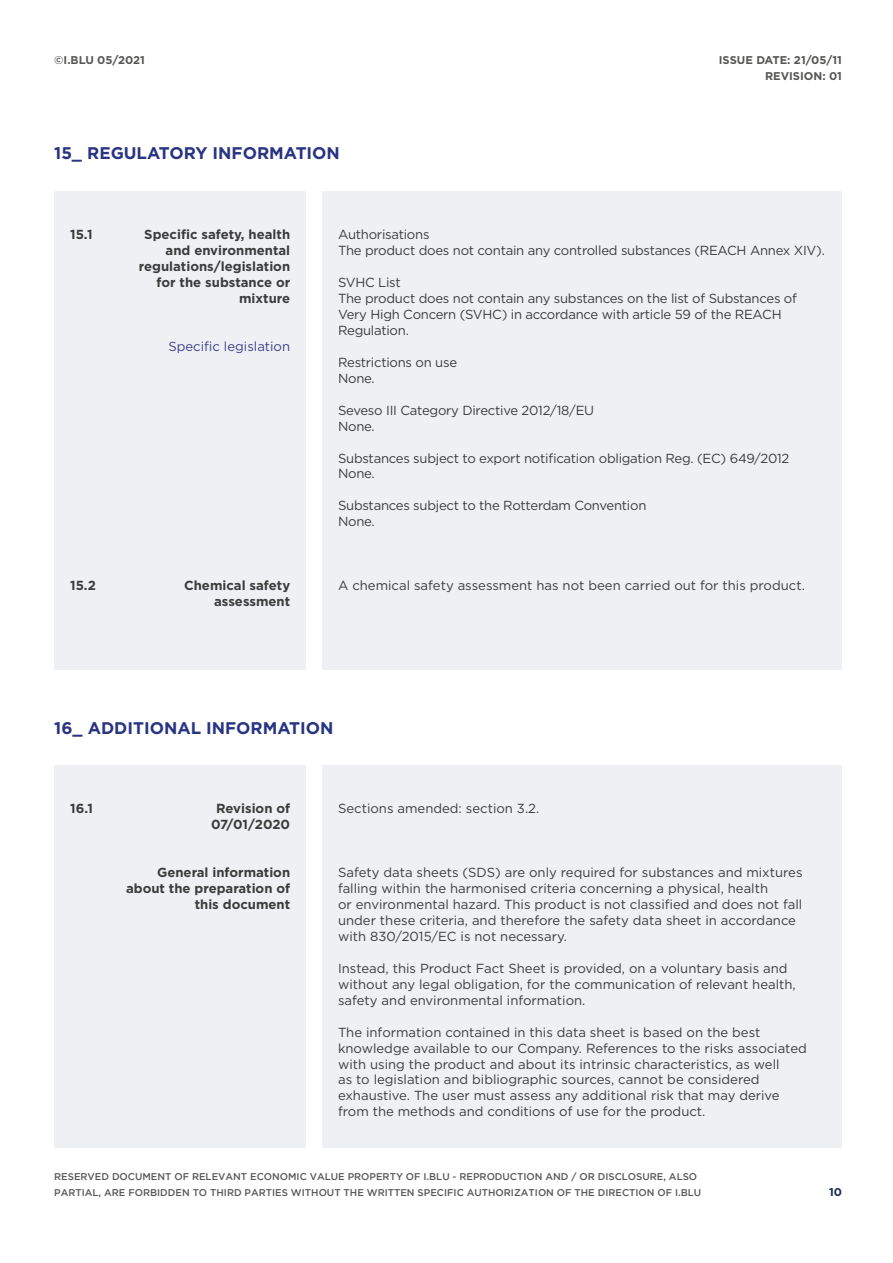
<style>
.page{position:relative;width:893px;height:1263px;background:#fff}
.page>*{position:absolute;margin:0;border:0;box-sizing:border-box;transform-origin:0 0}
.t1{font:700 16.8px "Gotham";color:#293482}
.t2{font:13.2px/15.9px "Gotham";color:#3c3c3b}
.t3{font:13.2px/15.9px "Gotham";letter-spacing:-.02em;color:#3c3c3b}
.t4{font:700 13.2px/15.9px "Gotham";color:#3c3c3b;text-align:right}
.t5{font:13.2px "Gotham";color:#3d418b}
.t6{font:700 11.25px/15.9px "Gotham";color:#575756;text-align:right}
.t7{font:700 11.25px "Gotham";color:#182c52}
.t8{font:500 9.75px/15.9px "Gotham";color:#575756}
</style>
<div class="page">
<div style="left:54px;top:765px;width:252px;height:383px;background:#eff0f4"></div>
<div style="left:322px;top:765px;width:520px;height:383px;background:#eff0f4"></div>
<div style="left:54px;top:191px;width:252px;height:479px;background:#eff0f4"></div>
<div style="left:322px;top:191px;width:520px;height:479px;background:#eff0f4"></div>
<p class="t6" style="left:54px;top:52px;width:92px">©I.BLU 05/2021</p>
<p class="t6" style="left:719px;top:52px;width:125px">ISSUE DATE: 21/05/11<br>REVISION: 01</p>
<p class="t1" style="left:54px;top:142px;width:287px">15_ REGULATORY INFORMATION</p>
<p class="t4" style="left:70px;top:226px;width:24px">15.1</p>
<p class="t4" style="left:139px;top:226px;width:153px">Specific safety, health and environmental regulations/legislation for the substance or mixture</p>
<p class="t5" style="left:168px;top:338px;width:123px">Specific legislation</p>
<p class="t4" style="left:70px;top:577px;width:27px">15.2</p>
<p class="t4" style="left:184px;top:577px;width:108px">Chemical safety assessment</p>
<p class="t3" style="left:338px;top:226px;width:488px">Authorisations<br>The product does not contain any controlled substances (REACH Annex XIV).</p>
<p class="t3" style="left:338px;top:274px;width:460px">SVHC List<br>The product does not contain any substances on the list of Substances of Very High Concern (SVHC) in accordance with article 59 of the REACH Regulation.</p>
<p class="t3" style="left:338px;top:354px;width:121px">Restrictions on use<br>None.</p>
<p class="t3" style="left:338px;top:402px;width:258px">Seveso III Category Directive 2012/18/EU<br>None.</p>
<p class="t3" style="left:338px;top:450px;width:453px">Substances subject to export notification obligation Reg. (EC) 649/2012<br>None.</p>
<p class="t3" style="left:338px;top:497px;width:310px">Substances subject to the Rotterdam Convention<br>None.</p>
<p class="t2" style="left:338px;top:577px;width:468px">A chemical safety assessment has not been carried out for this product.</p>
<p class="t1" style="left:54px;top:716px;width:281px">16_ ADDITIONAL INFORMATION</p>
<p class="t4" style="left:70px;top:800px;width:24px">16.1</p>
<p class="t4" style="left:211px;top:800px;width:81px;text-align:center">Revision of<br>07/01/2020</p>
<p class="t4" style="left:126px;top:864px;width:166px">General information about the preparation of this document</p>
<p class="t2" style="left:338px;top:800px;width:203px">Sections amended: section 3.2.</p>
<p class="t2" style="left:338px;top:864px;width:466px">Safety data sheets (SDS) are only required for substances and mixtures falling within the harmonised criteria concerning a physical, health<br>or environmental hazard. This product is not classified and does not fall under these criteria, and therefore the safety data sheet in accordance with 830/2015/EC is not necessary.</p>
<p class="t2" style="left:338px;top:960px;width:459px">Instead, this Product Fact Sheet is provided, on a voluntary basis and without any legal obligation, for the communication of relevant health, safety and environmental information.</p>
<p class="t2" style="left:338px;top:1024px;width:470px">The information contained in this data sheet is based on the best knowledge available to our Company. References to the risks associated with using the product and about its intrinsic characteristics, as well<br>as to legislation and bibliographic sources, cannot be considered exhaustive. The user must assess any additional risk that may derive from the methods and conditions of use for the product.</p>
<p class="t8" style="left:54px;top:1168px;width:649px">RESERVED DOCUMENT OF RELEVANT ECONOMIC VALUE PROPERTY OF I.BLU - REPRODUCTION AND / OR DISCLOSURE, ALSO<br>PARTIAL, ARE FORBIDDEN TO THIRD PARTIES WITHOUT THE WRITTEN SPECIFIC AUTHORIZATION OF THE DIRECTION OF I.BLU</p>
<p class="t7" style="left:829px;top:1184px;width:14px">10</p>
</div>
